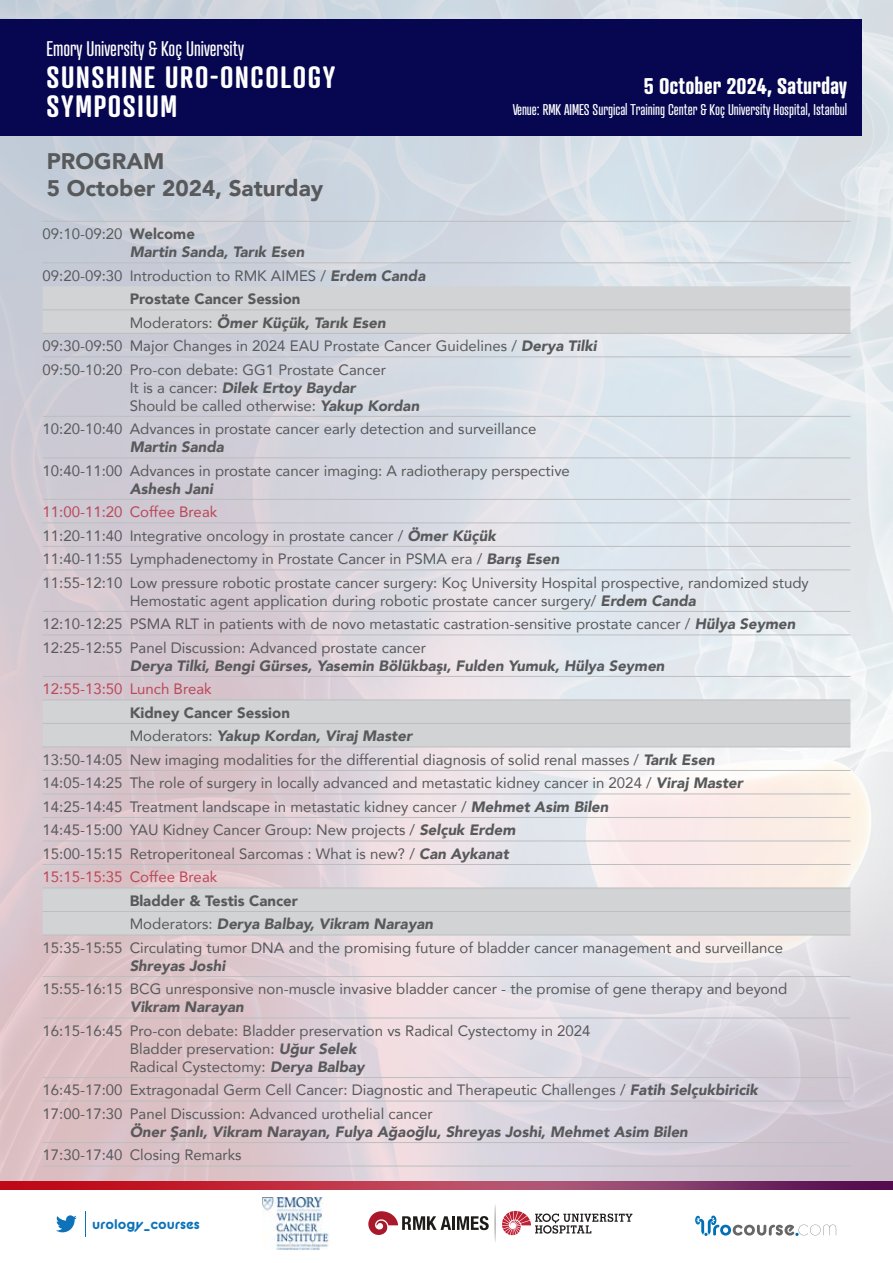
<style>
.page{position:relative;width:893px;height:1263px;background:#fff}
.page>*{position:absolute;margin:0;border:0;box-sizing:border-box;transform-origin:0 0}
.t1{font:600 29.85px/28.7px "Atrament";letter-spacing:.055em;color:#fff}
.t2{font:900 22.5px/27px "Avenir";color:#58595b}
.t3{font:700 21.9px "Atrament";color:#fff}
.t4{font:20.55px "Atrament";color:#fff}
.t5{font:15px/23.5px "Avenir";color:#58595b}
.t6{font:italic 900 15px/18px "Avenir";color:#58595b}
.t7{font:15px "Atrament";color:#fff}
.t8{font:900 15px "Avenir";color:#58595b}
.t9{font:15px "Avenir";color:#bb4657}
.t10{font:700 14.1px "BC Alphapipe RB";color:#0d72b9}
.s1{font-weight:400;font-style:normal}
.s2{font-style:normal}
.s3{font-weight:900;font-style:italic}
.s4{color:#bb4657}
</style>
<div class="page">
<img style="left:0;top:0;width:893px;height:1180px">
<div style="left:0;top:19px;width:861px;height:117px;background:#070751"></div>
<svg style="left:695px;top:1215px;width:141px;height:21px"></svg>
<svg style="left:56px;top:1215px;width:21px;height:17px"></svg>
<svg style="left:85px;top:1211px;width:1px;height:26px"></svg>
<svg style="left:495px;top:1204px;width:1px;height:38px"></svg>
<svg style="left:502px;top:1211px;width:130px;height:24px"></svg>
<svg style="left:368px;top:1211px;width:83px;height:24px"></svg>
<hr style="left:452px;top:1216px;width:3px;height:14px;background:#1d1c1a">
<svg style="left:457px;top:1216px;width:32px;height:14px"></svg>
<img style="left:263px;top:1198px;width:67px;height:51px">
<svg style="left:43px;top:286px;width:807px;height:649px;background:#dbd8de"></svg>
<hr style="left:43px;top:221px;width:87px;height:1px;background:#bcbec0">
<hr style="left:130px;top:221px;width:720px;height:1px;background:#bcbec0">
<hr style="left:43px;top:310px;width:87px;height:1px;background:#bcbec0">
<hr style="left:130px;top:310px;width:720px;height:1px;background:#bcbec0">
<hr style="left:43px;top:333px;width:87px;height:1px;background:#bcbec0">
<hr style="left:130px;top:333px;width:720px;height:1px;background:#bcbec0">
<hr style="left:43px;top:357px;width:87px;height:1px;background:#bcbec0">
<hr style="left:130px;top:357px;width:720px;height:1px;background:#bcbec0">
<hr style="left:43px;top:416px;width:87px;height:1px;background:#bcbec0">
<hr style="left:130px;top:416px;width:720px;height:1px;background:#bcbec0">
<hr style="left:43px;top:458px;width:87px;height:1px;background:#bcbec0">
<hr style="left:130px;top:458px;width:720px;height:1px;background:#bcbec0">
<hr style="left:43px;top:499px;width:87px;height:1px;background:#bcbec0">
<hr style="left:130px;top:499px;width:720px;height:1px;background:#bcbec0">
<hr style="left:43px;top:546px;width:87px;height:1px;background:#bcbec0">
<hr style="left:130px;top:546px;width:720px;height:1px;background:#bcbec0">
<hr style="left:43px;top:570px;width:87px;height:1px;background:#bcbec0">
<hr style="left:130px;top:570px;width:720px;height:1px;background:#bcbec0">
<hr style="left:130px;top:611px;width:720px;height:1px;background:#bcbec0">
<hr style="left:130px;top:635px;width:720px;height:1px;background:#bcbec0">
<hr style="left:43px;top:611px;width:87px;height:1px;background:#bcbec0">
<hr style="left:43px;top:635px;width:87px;height:1px;background:#bcbec0">
<hr style="left:130px;top:676px;width:720px;height:1px;background:#bcbec0">
<hr style="left:43px;top:676px;width:87px;height:1px;background:#bcbec0">
<hr style="left:43px;top:770px;width:87px;height:1px;background:#bcbec0">
<hr style="left:130px;top:770px;width:720px;height:1px;background:#bcbec0">
<hr style="left:130px;top:794px;width:720px;height:1px;background:#bcbec0">
<hr style="left:43px;top:794px;width:87px;height:1px;background:#bcbec0">
<hr style="left:43px;top:976px;width:87px;height:1px;background:#bcbec0">
<hr style="left:130px;top:976px;width:720px;height:1px;background:#bcbec0">
<hr style="left:43px;top:1018px;width:87px;height:1px;background:#bcbec0">
<hr style="left:130px;top:1018px;width:720px;height:1px;background:#bcbec0">
<hr style="left:43px;top:1077px;width:87px;height:1px;background:#bcbec0">
<hr style="left:130px;top:1077px;width:720px;height:1px;background:#bcbec0">
<hr style="left:43px;top:1101px;width:87px;height:1px;background:#bcbec0">
<hr style="left:43px;top:1142px;width:87px;height:1px;background:#bcbec0">
<hr style="left:130px;top:1101px;width:720px;height:1px;background:#bcbec0">
<hr style="left:130px;top:1142px;width:720px;height:1px;background:#bcbec0">
<hr style="left:43px;top:1166px;width:87px;height:1px;background:#bcbec0">
<hr style="left:130px;top:1166px;width:720px;height:1px;background:#bcbec0">
<hr style="left:43px;top:523px;width:87px;height:1px;background:#bcbec0">
<hr style="left:130px;top:523px;width:720px;height:1px;background:#bcbec0">
<hr style="left:43px;top:700px;width:87px;height:1px;background:#bcbec0">
<hr style="left:130px;top:700px;width:720px;height:1px;background:#bcbec0">
<hr style="left:43px;top:723px;width:87px;height:1px;background:#bcbec0">
<hr style="left:43px;top:747px;width:87px;height:1px;background:#bcbec0">
<hr style="left:130px;top:723px;width:720px;height:1px;background:#bcbec0">
<hr style="left:130px;top:747px;width:720px;height:1px;background:#bcbec0">
<hr style="left:43px;top:817px;width:87px;height:1px;background:#bcbec0">
<hr style="left:130px;top:817px;width:720px;height:1px;background:#bcbec0">
<hr style="left:43px;top:841px;width:87px;height:1px;background:#bcbec0">
<hr style="left:130px;top:841px;width:720px;height:1px;background:#bcbec0">
<hr style="left:43px;top:864px;width:87px;height:1px;background:#bcbec0">
<hr style="left:130px;top:864px;width:720px;height:1px;background:#bcbec0">
<hr style="left:43px;top:888px;width:87px;height:1px;background:#bcbec0">
<hr style="left:130px;top:888px;width:720px;height:1px;background:#bcbec0">
<hr style="left:43px;top:911px;width:87px;height:1px;background:#bcbec0">
<hr style="left:43px;top:935px;width:87px;height:1px;background:#bcbec0">
<hr style="left:130px;top:911px;width:720px;height:1px;background:#bcbec0">
<hr style="left:130px;top:935px;width:720px;height:1px;background:#bcbec0">
<hr style="left:43px;top:263px;width:87px;height:1px;background:#bcbec0">
<hr style="left:130px;top:263px;width:720px;height:1px;background:#bcbec0">
<h3 class="t4" style="left:47px;top:36px;width:199px">Emory University &amp; Koç University</h3>
<h1 class="t1" style="left:47px;top:62px;width:290px">SUNSHINE URO-ONCOLOGY<br>SYMPOSIUM</h1>
<h2 class="t2" style="left:47px;top:147px;width:278px">PROGRAM<br>5 October 2024, Saturday</h2>
<p class="t6" style="left:130px;top:225px;width:176px;text-indent:-87px"><span class="s1">09:10-09:20</span> <span class="s2">Welcome<br></span>Martin Sanda, Tarık Esen</p>
<p class="t5" style="left:43px;top:263px;width:384px">09:20-09:30 Introduction to RMK AIMES / <span class="s3">Erdem Canda</span></p>
<p class="t8" style="left:130px;top:286px;width:172px">Prostate Cancer Session</p>
<p class="t6" style="left:130px;top:313px;width:258px"><span class="s1">Moderators:</span> Ömer Küçük, Tarık Esen</p>
<p class="t5" style="left:43px;top:334px;width:556px">09:30-09:50 Major Changes in 2024 EAU Prostate Cancer Guidelines / <span class="s3">Derya Tilki</span></p>
<p class="t5" style="left:43px;top:357px;width:345px">09:50-10:20 Pro-con debate: GG1 Prostate Cancer</p>
<p class="t5" style="left:130px;top:378px;width:291px;line-height:18px">It is a cancer: <span class="s3">Dilek Ertoy Baydar<br></span>Should be called otherwise: <span class="s3">Yakup Kordan</span></p>
<p class="t5" style="left:43px;top:417px;width:495px">10:20-10:40 Advances in prostate cancer early detection and surveillance</p>
<p class="t6" style="left:130px;top:438px;width:96px">Martin Sanda</p>
<p class="t5" style="left:43px;top:458px;width:529px">10:40-11:00 Advances in prostate cancer imaging: A radiotherapy perspective</p>
<p class="t6" style="left:130px;top:479px;width:85px">Ashesh Jani</p>
<p class="t5" style="left:43px;top:500px;width:768px"><span class="s4">11:00-11:20 Coffee Break<br></span>11:20-11:40 Integrative oncology in prostate cancer / <span class="s3">Ömer Küçük<br></span>11:40-11:55 Lymphadenectomy in Prostate Cancer in PSMA era / <span class="s3">Barış Esen<br></span>11:55-12:10 Low pressure robotic prostate cancer surgery: Koç University Hospital prospective, randomized study</p>
<p class="t5" style="left:43px;top:588px;width:754px;text-indent:87px">Hemostatic agent application during robotic prostate cancer surgery/ <span class="s3">Erdem Canda<br></span>12:10-12:25 PSMA RLT in patients with de novo metastatic castration-sensitive prostate cancer / <span class="s3">Hülya Seymen<br></span>12:25-12:55 Panel Discussion: Advanced prostate cancer</p>
<p class="t6" style="left:130px;top:656px;width:536px">Derya Tilki, Bengi Gürses, Yasemin Bölükbaşı, Fulden Yumuk, Hülya Seymen</p>
<p class="t9" style="left:43px;top:677px;width:171px">12:55-13:50 Lunch Break</p>
<p class="t8" style="left:130px;top:700px;width:162px">Kidney Cancer Session</p>
<p class="t6" style="left:130px;top:727px;width:284px"><span class="s1">Moderators:</span> Yakup Kordan, Viraj Master</p>
<p class="t5" style="left:43px;top:747px;width:674px">13:50-14:05 New imaging modalities for the differential diagnosis of solid renal masses / <span class="s3">Tarık Esen</span></p>
<p class="t5" style="left:43px;top:771px;width:702px">14:05-14:25 The role of surgery in locally advanced and metastatic kidney cancer in 2024 / <span class="s3">Viraj Master</span></p>
<p class="t5" style="left:43px;top:794px;width:567px">14:25-14:45 Treatment landscape in metastatic kidney cancer / <span class="s3">Mehmet Asim Bilen</span></p>
<p class="t5" style="left:43px;top:818px;width:474px">14:45-15:00 YAU Kidney Cancer Group: New projects / <span class="s3">Selçuk Erdem</span></p>
<p class="t5" style="left:43px;top:841px;width:468px">15:00-15:15 Retroperitoneal Sarcomas : What is new? / <span class="s3">Can Aykanat</span></p>
<p class="t9" style="left:43px;top:865px;width:176px">15:15-15:35 Coffee Break</p>
<p class="t8" style="left:130px;top:888px;width:170px">Bladder &amp; Testis Cancer</p>
<p class="t6" style="left:130px;top:915px;width:305px"><span class="s1">Moderators:</span> Derya Balbay, Vikram Narayan</p>
<p class="t5" style="left:43px;top:935px;width:742px">15:35-15:55 Circulating tumor DNA and the promising future of bladder cancer management and surveillance</p>
<p class="t6" style="left:130px;top:956px;width:97px">Shreyas Joshi</p>
<p class="t5" style="left:43px;top:977px;width:746px">15:55-16:15 BCG unresponsive non-muscle invasive bladder cancer - the promise of gene therapy and beyond</p>
<p class="t6" style="left:130px;top:998px;width:116px">Vikram Narayan</p>
<p class="t5" style="left:130px;top:1021px;width:462px;line-height:18px;text-indent:-87px">16:15-16:45 Pro-con debate: Bladder preservation vs Radical Cystectomy in 2024<br>Bladder preservation: <span class="s3">Uğur Selek<br></span>Radical Cystectomy: <span class="s3">Derya Balbay</span></p>
<p class="t5" style="left:43px;top:1078px;width:717px">16:45-17:00 Extragonadal Germ Cell Cancer: Diagnostic and Therapeutic Challenges / <span class="s3">Fatih Selçukbiricik<br></span>17:00-17:30 Panel Discussion: Advanced urothelial cancer</p>
<p class="t6" style="left:130px;top:1122px;width:560px">Öner Şanlı, Vikram Narayan, Fulya Ağaoğlu, Shreyas Joshi, Mehmet Asim Bilen</p>
<p class="t5" style="left:43px;top:1143px;width:201px">17:30-17:40 Closing Remarks</p>
<h3 class="t3" style="left:644px;top:72px;width:205px">5 October 2024, Saturday</h3>
<p class="t7" style="left:513px;top:100px;width:336px">Venue: RMK AIMES Surgical Training Center &amp; Koç University Hospital, Istanbul</p>
<p class="t10" style="left:92px;top:1215px;width:109px">urology_courses</p>
</div>
